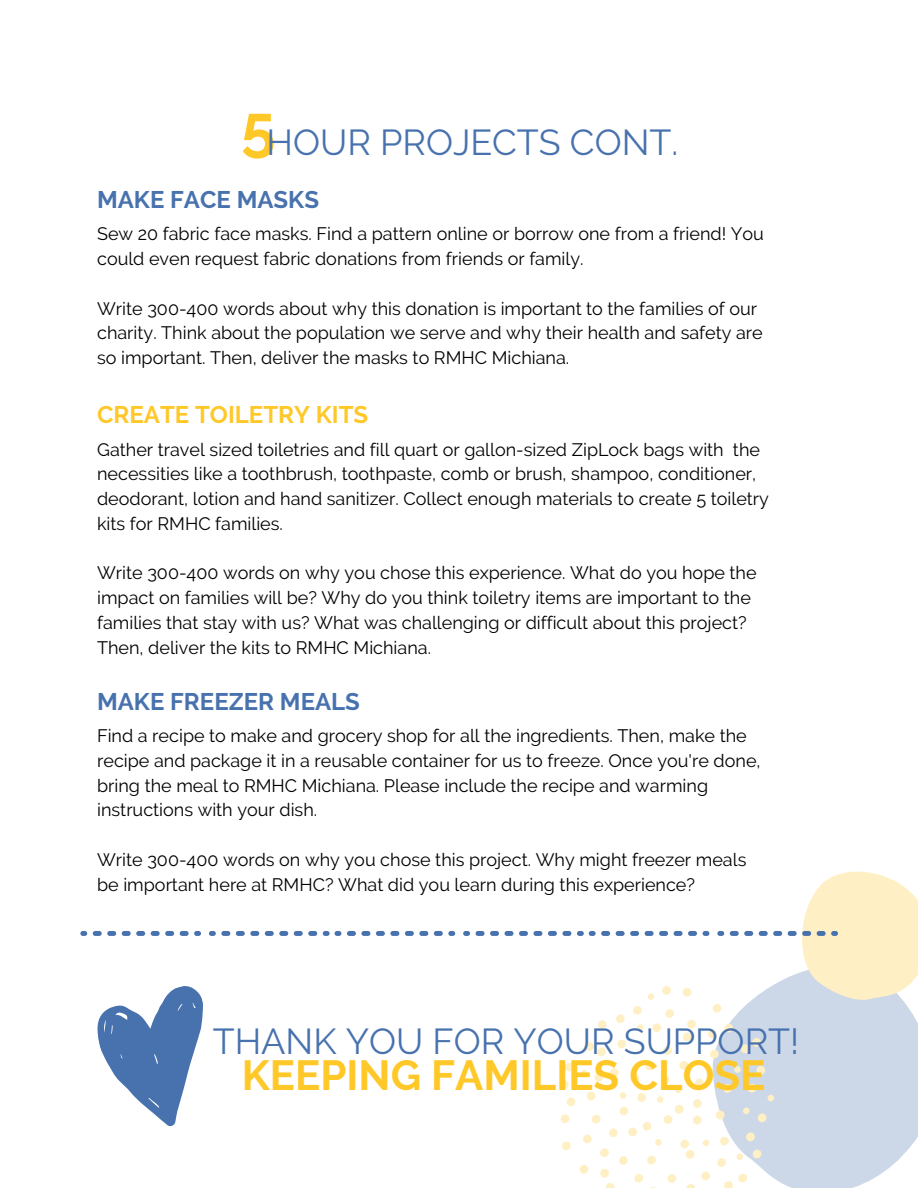
<style>
.page{position:relative;width:918px;height:1188px;background:#fff}
.page>*{position:absolute;margin:0;border:0;box-sizing:border-box;transform-origin:0 0}
.t1{font:700 42px "Raleway";color:#ffc829}
.t2{font:36px "Raleway";color:#4872ae}
.t3{font:700 24px "Raleway";color:#4872ae}
.t4{font:700 24px "Raleway";color:#ffc829}
.t5{font:18px/24.8px "Raleway";color:#000}
</style>
<div class="page">
<svg style="left:97px;top:986px;width:106px;height:140px"></svg>
<svg style="left:93px;top:931px;width:108px;height:5px"></svg>
<svg style="left:80px;top:931px;width:7px;height:5px"></svg>
<svg style="left:209px;top:931px;width:108px;height:5px"></svg>
<svg style="left:347px;top:931px;width:108px;height:5px"></svg>
<svg style="left:323px;top:931px;width:18px;height:5px"></svg>
<svg style="left:463px;top:931px;width:7px;height:5px"></svg>
<svg style="left:476px;top:871px;width:442px;height:317px"></svg>
<h2 class="t2" style="left:241px;top:121px;width:439px"><sup>5</sup>HOUR PROJECTS CONT.</h2>
<h3 class="t3" style="left:97px;top:186px;width:223px">MAKE FACE MASKS</h3>
<p class="t5" style="left:97px;top:222px;width:668px">Sew 20 fabric face masks. Find a pattern online or borrow one from a friend! You could even request fabric donations from friends or family.</p>
<p class="t5" style="left:97px;top:296px;width:667px">Write 300-400 words about why this donation is important to the families of our charity. Think about the population we serve and why their health and safety are so important. Then, deliver the masks to RMHC Michiana.</p>
<h3 class="t4" style="left:97px;top:401px;width:273px">CREATE TOILETRY KITS</h3>
<p class="t5" style="left:97px;top:437px;width:673px">Gather travel sized toiletries and fill quart or gallon-sized ZipLock bags with the necessities like a toothbrush, toothpaste, comb or brush, shampoo, conditioner, deodorant, lotion and hand sanitizer. Collect enough materials to create 5 toiletry kits for RMHC families.</p>
<p class="t5" style="left:97px;top:561px;width:661px">Write 300-400 words on why you chose this experience. What do you hope the impact on families will be? Why do you think toiletry items are important to the families that stay with us? What was challenging or difficult about this project?<br>Then, deliver the kits to RMHC Michiana.</p>
<h3 class="t3" style="left:97px;top:687px;width:264px">MAKE FREEZER MEALS</h3>
<p class="t5" style="left:97px;top:723px;width:665px">Find a recipe to make and grocery shop for all the ingredients. Then, make the recipe and package it in a reusable container for us to freeze. Once you're done, bring the meal to RMHC Michiana. Please include the recipe and warming instructions with your dish.</p>
<p class="t5" style="left:97px;top:847px;width:651px">Write 300-400 words on why you chose this project. Why might freezer meals be important here at RMHC? What did you learn during this experience?</p>
<h2 class="t2" style="left:213px;top:1020px;width:588px">THANK YOU FOR YOUR SUPPORT!</h2>
<h1 class="t1" style="left:242px;top:1050px;width:525px">KEEPING FAMILIES CLOSE</h1>
</div>
